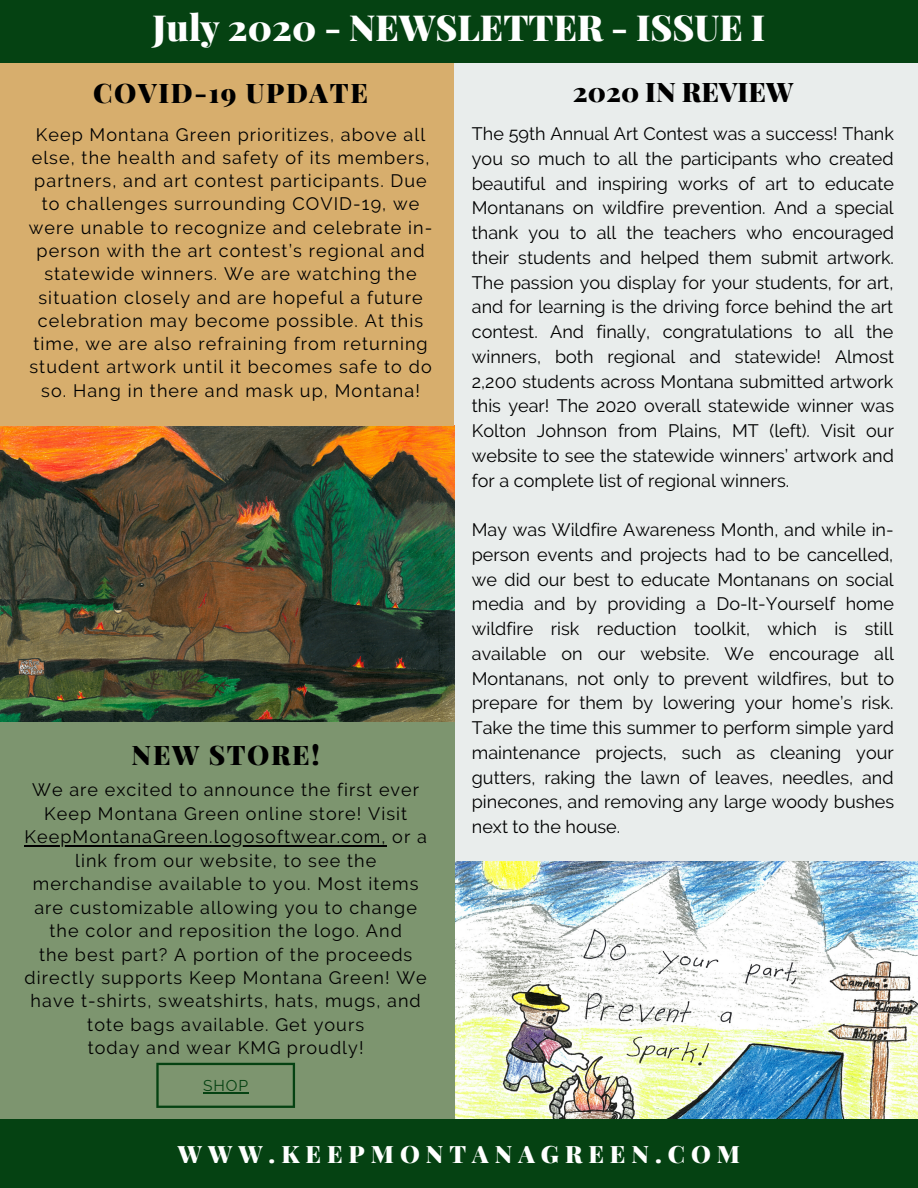
<style>
.page{position:relative;width:918px;height:1188px;background:#e9edec}
.page>*{position:absolute;margin:0;border:0;box-sizing:border-box;transform-origin:0 0}
.t1{font:900 36px "Playfair Display";color:#fff}
.t2{font:900 27px "Playfair Display";letter-spacing:.06em;color:#000}
.t3{font:900 27px "Playfair Display";color:#000}
.t4{font:900 24px "Playfair Display";letter-spacing:.25em;color:#fff}
.t5{font:18px/24.8px "Raleway";letter-spacing:.06em;color:#000;text-align:justify}
.t6{font:15.6px "Raleway";color:#054212}
</style>
<div class="page">
<img style="left:0;top:425px;width:455px;height:356px">
<div style="left:0;top:3px;width:454px;height:423px;background:#d7ae6d"></div>
<img style="left:454px;top:862px;width:464px;height:257px">
<div style="left:0;top:722px;width:454px;height:397px;background:#7d956f"></div>
<div style="left:0;top:1119px;width:918px;height:69px;background:#054212"></div>
<div style="left:0;top:0;width:918px;height:63px;background:#054212"></div>
<hr style="left:24px;top:845px;width:363px;height:2px;background:#000">
<svg style="left:156px;top:1063px;width:139px;height:45px"></svg>
<hr style="left:203px;top:1092px;width:46px;height:1px;background:#054212">
<h1 class="t1" style="left:153px;top:2px;width:614px">July 2020 - NEWSLETTER - ISSUE I</h1>
<h2 class="t2" style="left:93px;top:74px;width:276px">COVID-19 UPDATE</h2>
<p class="t5" style="left:29px;top:123px;width:405px;line-height:23.2px;text-align:center">Keep Montana Green prioritizes, above all else, the health and safety of its members, partners, and art contest participants. Due to challenges surrounding COVID-19, we were unable to recognize and celebrate in&shy;person with the art contest’s regional and statewide winners. We are watching the situation closely and are hopeful a future celebration may become possible. At this time, we are also refraining from returning student artwork until it becomes safe to do so. Hang in there and mask up, Montana!</p>
<h2 class="t2" style="left:132px;top:736px;width:190px">NEW STORE!</h2>
<p class="t5" style="left:24px;top:778px;width:404px;line-height:23.4px;text-align:center">We are excited to announce the first ever Keep Montana Green online store! Visit KeepMontanaGreen.logosoftwear.com, or a link from our website, to see the merchandise available to you. Most items are customizable allowing you to change the color and reposition the logo. And<br>the best part? A portion of the proceeds directly supports Keep Montana Green! We have t-shirts, sweatshirts, hats, mugs, and tote bags available. Get yours<br>today and wear KMG proudly!</p>
<p class="t6" style="left:203px;top:1076px;width:47px">SHOP</p>
<h2 class="t3" style="left:573px;top:72px;width:222px">2020 IN REVIEW</h2>
<p class="t5" style="left:472px;top:121px;width:424px">The 59th Annual Art Contest was a success! Thank you so much to all the participants who created beautiful and inspiring works of art to educate Montanans on wildfire prevention. And a special thank you to all the teachers who encouraged their students and helped them submit artwork.<br>The passion you display for your students, for art, and for learning is the driving force behind the art contest. And finally, congratulations to all the winners, both regional and statewide! Almost 2,200 students across Montana submitted artwork this year! The 2020 overall statewide winner was Kolton Johnson from Plains, MT (left). Visit our website to see the statewide winners’ artwork and for a complete list of regional winners.</p>
<p class="t5" style="left:472px;top:517px;width:424px">May was Wildfire Awareness Month, and while in&shy;person events and projects had to be cancelled, we did our best to educate Montanans on social media and by providing a Do-It-Yourself home wildfire risk reduction toolkit, which is still available on our website. We encourage all Montanans, not only to prevent wildfires, but to prepare for them by lowering your home’s risk.<br>Take the time this summer to perform simple yard maintenance projects, such as cleaning your gutters, raking the lawn of leaves, needles, and pinecones, and removing any large woody bushes next to the house.</p>
<h3 class="t4" style="left:178px;top:1137px;width:564px">WWW.KEEPMONTANAGREEN.COM</h3>
</div>
